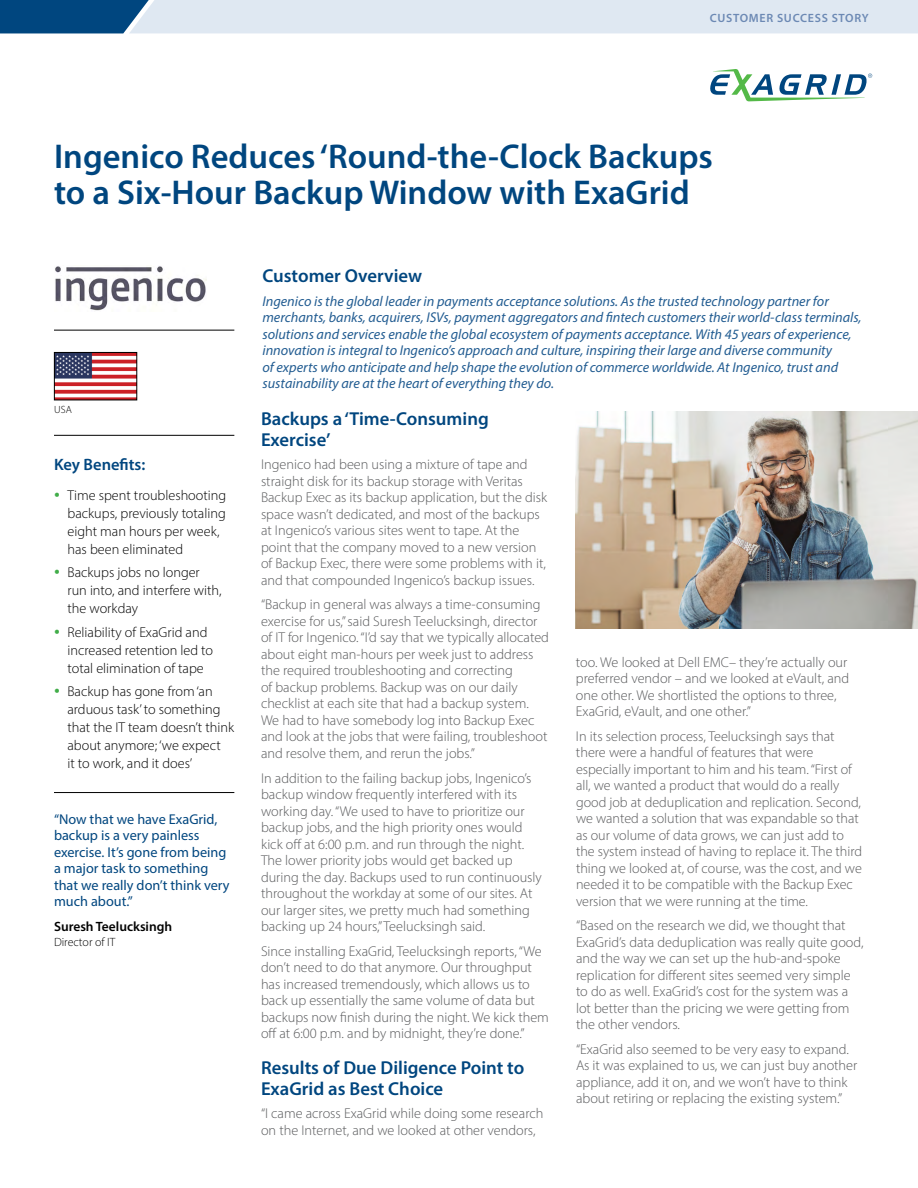
<style>
.page{position:relative;width:918px;height:1188px;background:#fff}
.page>*{position:absolute;margin:0;border:0;box-sizing:border-box;transform-origin:0 0}
.t1{font:600 34.5px/36px "Myriad Pro";color:#00467f}
.t2{font:600 18.75px/21px "Myriad Pro";color:#00467f}
.t3{font:600 16.5px "Myriad Pro";color:#00467f}
.t4{font:300 14.25px/16.5px "Myriad Pro";color:#58595b}
.t5{font:italic 14.25px/16.5px "Myriad Pro";color:#235d92}
.t6{font:300 14.25px/18px "Myriad Pro";color:#000}
.t7{font:14.25px/16.5px "Myriad Pro";color:#00467f}
.t8{font:600 13.5px "Myriad Pro";color:#000}
.t9{font:600 12px "Myriad Pro";letter-spacing:.06em;color:#6c89b4}
.t10{font:300 12px "Myriad Pro";color:#000}
.t11{font:300 10.5px "Myriad Pro";color:#000}
</style>
<div class="page">
<svg style="left:0;top:0;width:918px;height:33px"></svg>
<svg style="left:710px;top:69px;width:162px;height:33px"></svg>
<img style="left:55px;top:266px;width:151px;height:45px">
<img style="left:576px;top:411px;width:342px;height:218px">
<hr style="left:54px;top:435px;width:180px;height:1px;background:#000">
<hr style="left:54px;top:792px;width:180px;height:1px;background:#000">
<img style="left:56px;top:354px;width:79px;height:44px">
<div style="left:54px;top:352px;width:83px;height:48px;border:1px solid #000"></div>
<hr style="left:54px;top:330px;width:180px;height:1px;background:#000">
<p class="t9" style="left:710px;top:10px;width:161px">CUSTOMER SUCCESS STORY</p>
<h1 class="t1" style="left:54px;top:138px;width:660px">Ingenico Reduces ‘Round-the-Clock Backups to a Six-Hour Backup Window with ExaGrid</h1>
<p class="t11" style="left:54px;top:404px;width:20px">USA</p>
<p class="t3" style="left:54px;top:454px;width:93px">Key Benefits:</p>
<p class="t6" style="left:67px;top:486px;width:160px">Time spent troubleshooting backups, previously totaling eight man hours per week, has been eliminated</p>
<p class="t6" style="left:67px;top:563px;width:156px">Backups jobs no longer run into, and interfere with, the workday</p>
<p class="t6" style="left:67px;top:623px;width:147px">Reliability of ExaGrid and increased retention led to total elimination of tape</p>
<p class="t6" style="left:67px;top:682px;width:168px">Backup has gone from ‘an arduous task’ to something that the IT team doesn’t think about anymore; ‘we expect<br>it to work, and it does’</p>
<p class="t7" style="left:54px;top:810px;width:177px">“Now that we have ExaGrid, backup is a very painless exercise. It’s gone from being a major task to something that we really don’t think very much about.”</p>
<p class="t8" style="left:54px;top:918px;width:120px">Suresh Teelucksingh</p>
<p class="t10" style="left:54px;top:935px;width:63px">Director of IT</p>
<h2 class="t2" style="left:262px;top:265px;width:161px">Customer Overview</h2>
<p class="t5" style="left:262px;top:292px;width:601px">Ingenico is the global leader in payments acceptance solutions. As the trusted technology partner for merchants, banks, acquirers, ISVs, payment aggregators and fintech customers their world-class terminals, solutions and services enable the global ecosystem of payments acceptance. With 45 years of experience, innovation is integral to Ingenico’s approach and culture, inspiring their large and diverse community<br>of experts who anticipate and help shape the evolution of commerce worldwide. At Ingenico, trust and sustainability are at the heart of everything they do.</p>
<h2 class="t2" style="left:261px;top:408px;width:229px">Backups a ‘Time-Consuming<br>Exercise’</h2>
<p class="t4" style="left:261px;top:456px;width:288px">Ingenico had been using a mixture of tape and straight disk for its backup storage with Veritas Backup Exec as its backup application, but the disk space wasn’t dedicated, and most of the backups at Ingenico’s various sites went to tape. At the point that the company moved to a new version of Backup Exec, there were some problems with it, and that compounded Ingenico’s backup issues.</p>
<p class="t4" style="left:261px;top:596px;width:290px">“Backup in general was always a time-consuming exercise for us,” said Suresh Teelucksingh, director of IT for Ingenico. “I’d say that we typically allocated about eight man-hours per week just to address the required troubleshooting and correcting<br>of backup problems. Backup was on our daily checklist at each site that had a backup system.<br>We had to have somebody log into Backup Exec and look at the jobs that were failing, troubleshoot and resolve them, and rerun the jobs.”</p>
<p class="t4" style="left:261px;top:769px;width:282px">In addition to the failing backup jobs, Ingenico’s backup window frequently interfered with its working day. “We used to have to prioritize our backup jobs, and the high priority ones would kick off at 6:00 p.m. and run through the night.<br>The lower priority jobs would get backed up during the day. Backups used to run continuously throughout the workday at some of our sites. At our larger sites, we pretty much had something backing up 24 hours,” Teelucksingh said.</p>
<p class="t4" style="left:261px;top:943px;width:289px">Since installing ExaGrid, Teelucksingh reports, “We don’t need to do that anymore. Our throughput has increased tremendously, which allows us to back up essentially the same volume of data but backups now finish during the night. We kick them off at 6:00 p.m. and by midnight, they’re done.”</p>
<h2 class="t2" style="left:261px;top:1057px;width:265px">Results of Due Diligence Point to<br>ExaGrid as Best Choice</h2>
<p class="t4" style="left:261px;top:1105px;width:284px">“I came across ExaGrid while doing some research on the Internet, and we looked at other vendors,</p>
<p class="t4" style="left:576px;top:653px;width:275px">too. We looked at Dell EMC– they’re actually our preferred vendor – and we looked at eVault, and one other. We shortlisted the options to three, ExaGrid, eVault, and one other.”</p>
<p class="t4" style="left:576px;top:728px;width:288px">In its selection process, Teelucksingh says that there were a handful of features that were especially important to him and his team. “First of all, we wanted a product that would do a really good job at deduplication and replication. Second, we wanted a solution that was expandable so that as our volume of data grows, we can just add to the system instead of having to replace it. The third thing we looked at, of course, was the cost, and we needed it to be compatible with the Backup Exec version that we were running at the time.</p>
<p class="t4" style="left:576px;top:917px;width:289px">“Based on the research we did, we thought that ExaGrid’s data deduplication was really quite good, and the way we can set up the hub-and-spoke replication for different sites seemed very simple to do as well. ExaGrid’s cost for the system was a lot better than the pricing we were getting from the other vendors.</p>
<p class="t4" style="left:576px;top:1041px;width:283px">“ExaGrid also seemed to be very easy to expand.<br>As it was explained to us, we can just buy another appliance, add it on, and we won’t have to think about retiring or replacing the existing system.”</p>
</div>
